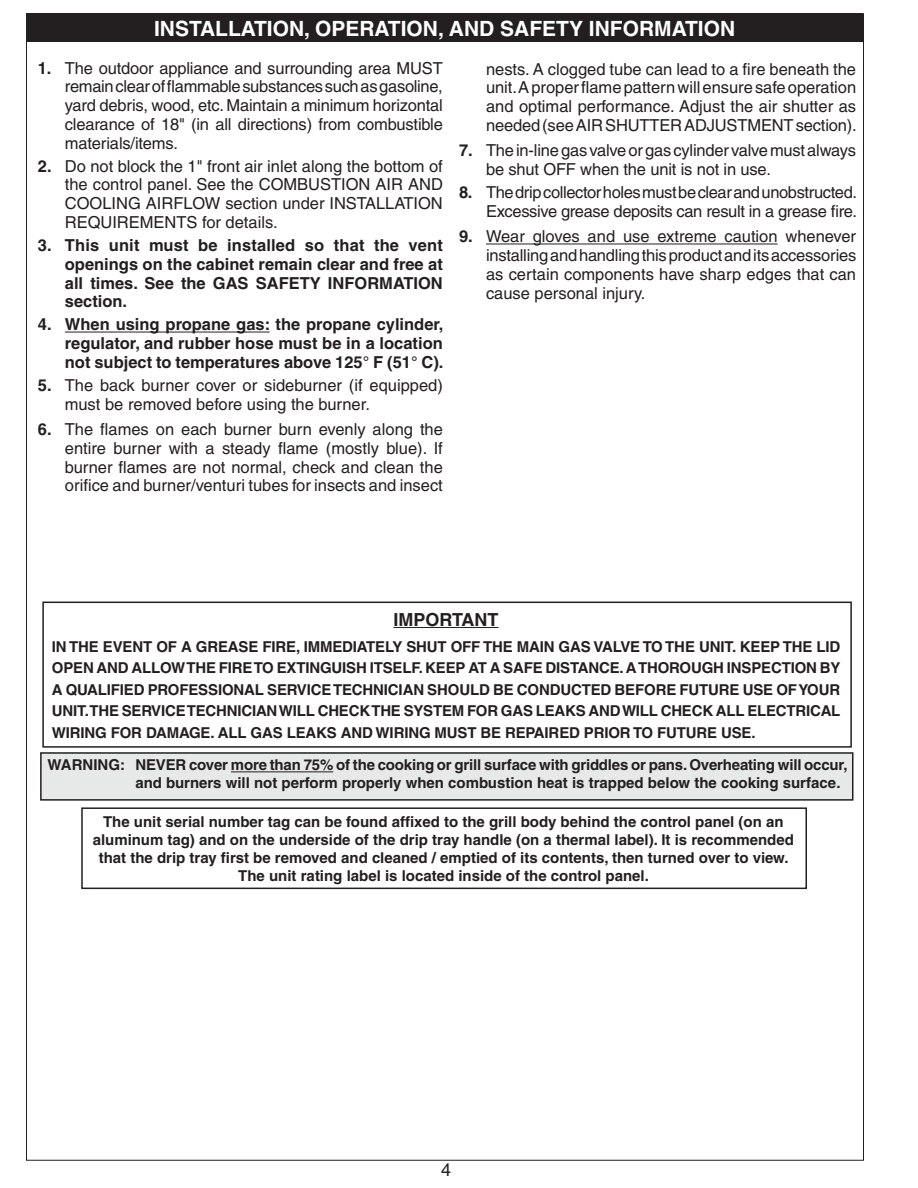
<style>
.page{position:relative;width:918px;height:1188px;background:#fff}
.page>*{position:absolute;margin:0;border:0;box-sizing:border-box;transform-origin:0 0}
.t1{font:700 21px "Helvetica";color:#fff}
.t2{font:700 18px "Helvetica";color:#231f20}
.t3{font:18px "Helvetica";color:#231f20}
.t4{font:16.5px/18.8px "Helvetica";letter-spacing:-.01em;color:#231f20;text-align:justify}
.t5{font:700 16.5px/18.8px "Helvetica";color:#231f20;text-align:justify}
.t6{font:700 15px/18px "Helvetica";color:#231f20}
.s1{font-weight:700}
</style>
<div class="page">
<hr style="left:65px;top:332px;width:205px;height:1px;background:#231f20">
<hr style="left:486px;top:244px;width:292px;height:1px;background:#231f20">
<div style="left:41px;top:753px;width:812px;height:47px;background:#e7e8e8"></div>
<div style="left:40px;top:752px;width:814px;height:49px;border:2px solid #231f20"></div>
<hr style="left:231px;top:771px;width:102px;height:1px;background:#231f20">
<div style="left:42px;top:602px;width:810px;height:146px;border:2px solid #231f20"></div>
<hr style="left:394px;top:627px;width:105px;height:1px;background:#231f20">
<div style="left:81px;top:807px;width:726px;height:82px;border:2px solid #231f20"></div>
<div style="left:26px;top:14px;width:837px;height:28px;background:#231f20"></div>
<p class="t1" style="left:154px;top:16px;width:583px">INSTALLATION, OPERATION, AND SAFETY INFORMATION</p>
<p class="t4" style="left:65px;top:58px;width:380px;text-indent:-27px"><span class="s1">1.</span> The outdoor appliance and surrounding area MUST remain clear of flammable substances such as gasoline, yard debris, wood, etc. Maintain a minimum horizontal clearance of 18" (in all directions) from combustible materials/items.</p>
<p class="t4" style="left:65px;top:157px;width:380px;text-indent:-27px"><span class="s1">2.</span> Do not block the 1" front air inlet along the bottom of the control panel. See the COMBUSTION AIR AND COOLING AIRFLOW section under INSTALLATION REQUIREMENTS for details.</p>
<p class="t5" style="left:65px;top:236px;width:380px;text-indent:-27px">3. This unit must be installed so that the vent openings on the cabinet remain clear and free at all times. See the GAS SAFETY INFORMATION section.</p>
<p class="t5" style="left:65px;top:315px;width:380px;text-indent:-27px">4. When using propane gas: the propane cylinder, regulator, and rubber hose must be in a location not subject to temperatures above 125° F (51° C).</p>
<p class="t4" style="left:65px;top:376px;width:380px;text-indent:-27px"><span class="s1">5.</span> The back burner cover or sideburner (if equipped) must be removed before using the burner.</p>
<p class="t4" style="left:65px;top:420px;width:380px;text-indent:-27px"><span class="s1">6.</span> The flames on each burner burn evenly along the entire burner with a steady flame (mostly blue). If burner flames are not normal, check and clean the orifice and burner/venturi tubes for insects and insect</p>
<p class="t4" style="left:486px;top:59px;width:372px">nests. A clogged tube can lead to a fire beneath the unit. A proper flame pattern will ensure safe operation and optimal performance. Adjust the air shutter as needed (see AIR SHUTTER ADJUSTMENT section).</p>
<p class="t4" style="left:486px;top:141px;width:372px;text-indent:-27px"><span class="s1">7.</span> The in-line gas valve or gas cylinder valve must always be shut OFF when the unit is not in use.</p>
<p class="t4" style="left:459px;top:183px;width:400px;text-align:right"><span class="s1">8.</span> The drip collector holes must be clear and unobstructed.<br>Excessive grease deposits can result in a grease fire.</p>
<p class="t4" style="left:486px;top:227px;width:372px;text-indent:-27px"><span class="s1">9.</span> Wear gloves and use extreme caution whenever installing and handling this product and its accessories as certain components have sharp edges that can cause personal injury.</p>
<p class="t2" style="left:394px;top:608px;width:107px">IMPORTANT</p>
<p class="t6" style="left:52px;top:635px;width:790px;line-height:21.6px;text-align:justify">IN THE EVENT OF A GREASE FIRE, IMMEDIATELY SHUT OFF THE MAIN GAS VALVE TO THE UNIT. KEEP THE LID OPEN AND ALLOW THE FIRE TO EXTINGUISH ITSELF. KEEP AT A SAFE DISTANCE. A THOROUGH INSPECTION BY A QUALIFIED PROFESSIONAL SERVICE TECHNICIAN SHOULD BE CONDUCTED BEFORE FUTURE USE OF YOUR UNIT. THE SERVICE TECHNICIAN WILL CHECK THE SYSTEM FOR GAS LEAKS AND WILL CHECK ALL ELECTRICAL WIRING FOR DAMAGE. ALL GAS LEAKS AND WIRING MUST BE REPAIRED PRIOR TO FUTURE USE.</p>
<p class="t6" style="left:135px;top:756px;width:714px;text-indent:-88px">WARNING: NEVER cover more than 75% of the cooking or grill surface with griddles or pans. Overheating will occur, and burners will not perform properly when combustion heat is trapped below the cooking surface.</p>
<p class="t6" style="left:93px;top:812px;width:703px;text-align:center">The unit serial number tag can be found affixed to the grill body behind the control panel (on an aluminum tag) and on the underside of the drip tray handle (on a thermal label). It is recommended that the drip tray first be removed and cleaned / emptied of its contents, then turned over to view.<br>The unit rating label is located inside of the control panel.</p>
<p class="t3" style="left:441px;top:1160px;width:12px">4</p>
</div>
